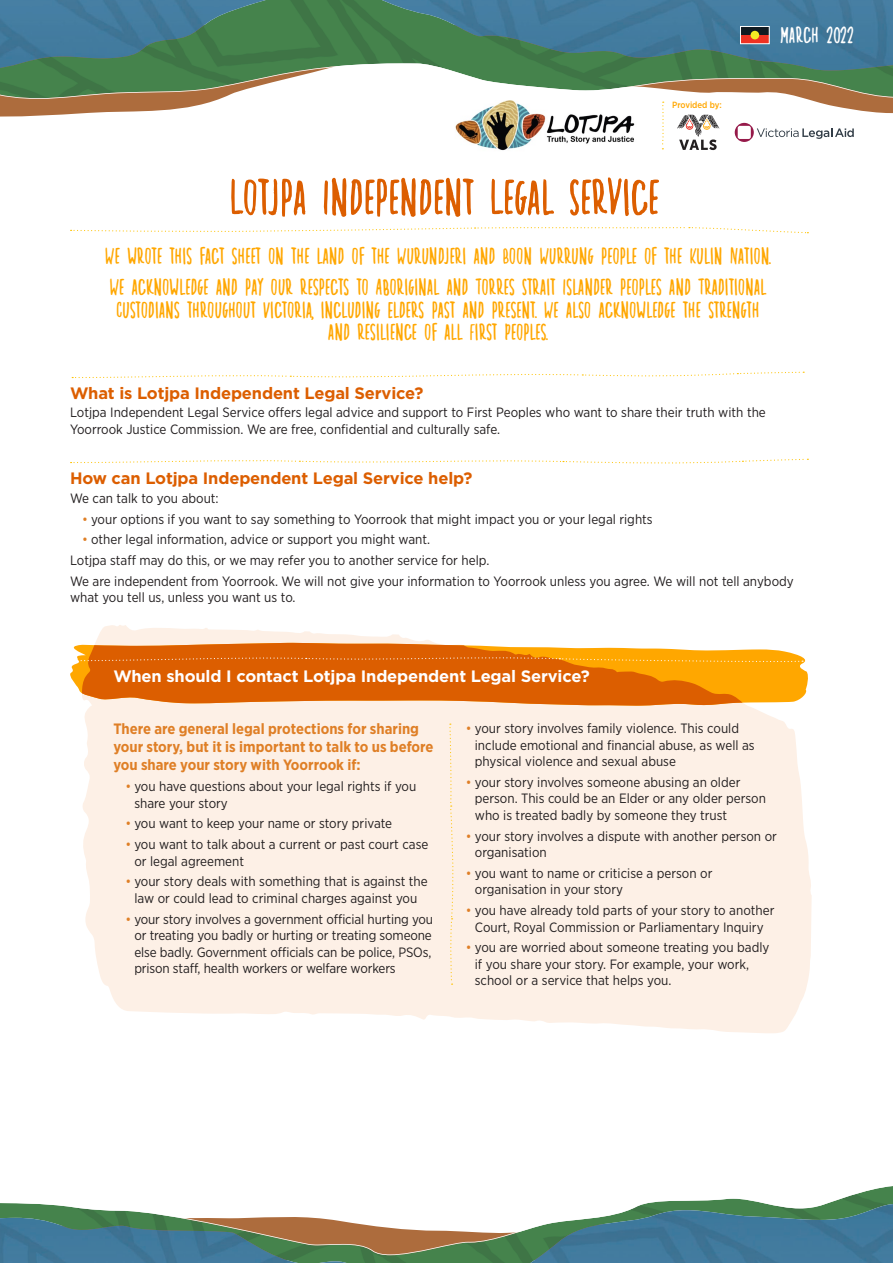
<style>
.page{position:relative;width:893px;height:1263px;background:#fff}
.page>*{position:absolute;margin:0;border:0;box-sizing:border-box;transform-origin:0 0}
.t1{font:52.5px "Creamy Coconut";color:#dc5e00}
.t2{font:24px/31px "Creamy Coconut";letter-spacing:.005em;color:#ffa700}
.t3{font:24px "Creamy Coconut";letter-spacing:.01em;color:#fff}
.t4{font:700 16.5px "Gotham";letter-spacing:-.01em;color:#dc5e00}
.t5{font:700 16.5px "Gotham";letter-spacing:-.01em;color:#fff}
.t6{font:700 15px/18px "Gotham Narrow";color:#df7f26}
.t7{font:13.5px/16.5px "Gotham Narrow";color:#231f20}
.t8{font:500 9px "Gotham Narrow";color:#ffa700}
.s1{color:#df7f26}
</style>
<div class="page">
<svg style="left:0;top:99px;width:893px;height:18px"></svg>
<svg style="left:0;top:70px;width:893px;height:29px"></svg>
<img style="left:0;top:0;width:893px;height:69px">
<svg style="left:0;top:1186px;width:893px;height:31px"></svg>
<img style="left:462px;top:1204px;width:431px;height:59px">
<img style="left:0;top:1217px;width:462px;height:46px">
<div style="left:740px;top:26px;width:29px;height:18px;background:#ef3122"></div>
<div style="left:740px;top:26px;width:29px;height:9px;background:#101a21"></div>
<div style="left:750px;top:31px;width:9px;height:8px;background:#f3ec24;border-radius:50%"></div>
<div style="left:740px;top:26px;width:29px;height:18px;border:1px solid #fff"></div>
<svg style="left:661px;top:102px;width:3px;height:47px"></svg>
<svg style="left:677px;top:115px;width:42px;height:35px"></svg>
<svg style="left:735px;top:123px;width:119px;height:19px"></svg>
<img style="left:449px;top:100px;width:194px;height:51px">
<svg style="left:82px;top:625px;width:730px;height:408px;background:#fdf1e8"></svg>
<svg style="left:72px;top:371px;width:732px;height:8px"></svg>
<svg style="left:71px;top:458px;width:737px;height:6px"></svg>
<svg style="left:71px;top:227px;width:737px;height:7px"></svg>
<svg style="left:449px;top:724px;width:6px;height:261px;background:#fdedda"></svg>
<svg style="left:71px;top:643px;width:732px;height:63px;background:#e7801d"></svg>
<p class="t8" style="left:672px;top:99px;width:51px">Provided by:</p>
<h2 class="t3" style="left:780px;top:21px;width:75px">MARCH 2022</h2>
<h1 class="t1" style="left:230px;top:167px;width:431px">LOTJPA INDEPENDENT LEGAL SERVICE</h1>
<h2 class="t2" style="left:105px;top:242px;width:667px">WE WROTE THIS FACT SHEET ON THE LAND OF THE WURUNDJERI AND BOON WURRUNG PEOPLE OF THE KULIN NATION.<br>WE ACKNOWLEDGE AND PAY OUR RESPECTS TO ABORIGINAL AND TORRES STRAIT ISLANDER PEOPLES AND TRADITIONAL</h2>
<h2 class="t2" style="left:116px;top:300px;width:644px;line-height:22.5px;text-align:center">CUSTODIANS THROUGHOUT VICTORIA, INCLUDING ELDERS PAST AND PRESENT. WE ALSO ACKNOWLEDGE THE STRENGTH<br>AND RESILIENCE OF ALL FIRST PEOPLES.</h2>
<p class="t4" style="left:70px;top:382px;width:355px">What is Lotjpa Independent Legal Service?</p>
<p class="t7" style="left:70px;top:404px;width:697px">Lotjpa Independent Legal Service offers legal advice and support to First Peoples who want to share their truth with the<br>Yoorrook Justice Commission. We are free, confidential and culturally safe.</p>
<p class="t4" style="left:70px;top:467px;width:404px">How can Lotjpa Independent Legal Service help?</p>
<p class="t7" style="left:70px;top:489px;width:150px">We can talk to you about:</p>
<p class="t7" style="left:82px;top:510px;width:572px"><span class="s1">•</span> your options if you want to say something to Yoorrook that might impact you or your legal rights</p>
<p class="t7" style="left:70px;top:529px;width:725px;line-height:20.7px;text-indent:12px"><span class="s1">•</span> other legal information, advice or support you might want.<br>Lotjpa staff may do this, or we may refer you to another service for help.<br>We are independent from Yoorrook. We will not give your information to Yoorrook unless you agree. We will not tell anybody</p>
<p class="t7" style="left:70px;top:589px;width:227px">what you tell us, unless you want us to.</p>
<p class="t5" style="left:113px;top:665px;width:478px">When should I contact Lotjpa Independent Legal Service?</p>
<p class="t6" style="left:113px;top:720px;width:322px">There are general legal protections for sharing your story, but it is important to talk to us before you share your story with Yoorrook if:</p>
<p class="t7" style="left:134px;top:778px;width:284px;text-indent:-9px"><span class="s1">•</span> you have questions about your legal rights if you share your story</p>
<p class="t7" style="left:125px;top:815px;width:268px"><span class="s1">•</span> you want to keep your name or story private</p>
<p class="t7" style="left:134px;top:836px;width:295px;text-indent:-9px"><span class="s1">•</span> you want to talk about a current or past court case or legal agreement</p>
<p class="t7" style="left:125px;top:873px;width:304px;text-align:center"><span class="s1">•</span> your story deals with something that is against the law or could lead to criminal charges against you</p>
<p class="t7" style="left:134px;top:910px;width:300px;text-indent:-9px"><span class="s1">•</span> your story involves a government official hurting you or treating you badly or hurting or treating someone else badly. Government officials can be police, PSOs, prison staff, health workers or welfare workers</p>
<p class="t7" style="left:475px;top:720px;width:281px;text-indent:-9px"><span class="s1">•</span> your story involves family violence. This could include emotional and financial abuse, as well as physical violence and sexual abuse</p>
<p class="t7" style="left:475px;top:774px;width:293px;text-indent:-9px"><span class="s1">•</span> your story involves someone abusing an older person. This could be an Elder or any older person who is treated badly by someone they trust</p>
<p class="t7" style="left:475px;top:827px;width:304px;text-indent:-9px"><span class="s1">•</span> your story involves a dispute with another person or organisation</p>
<p class="t7" style="left:475px;top:865px;width:239px;text-indent:-9px"><span class="s1">•</span> you want to name or criticise a person or organisation in your story</p>
<p class="t7" style="left:466px;top:902px;width:310px;text-align:center"><span class="s1">•</span> you have already told parts of your story to another<br>Court, Royal Commission or Parliamentary Inquiry</p>
<p class="t7" style="left:475px;top:939px;width:296px;text-indent:-9px"><span class="s1">•</span> you are worried about someone treating you badly if you share your story. For example, your work, school or a service that helps you.</p>
</div>
